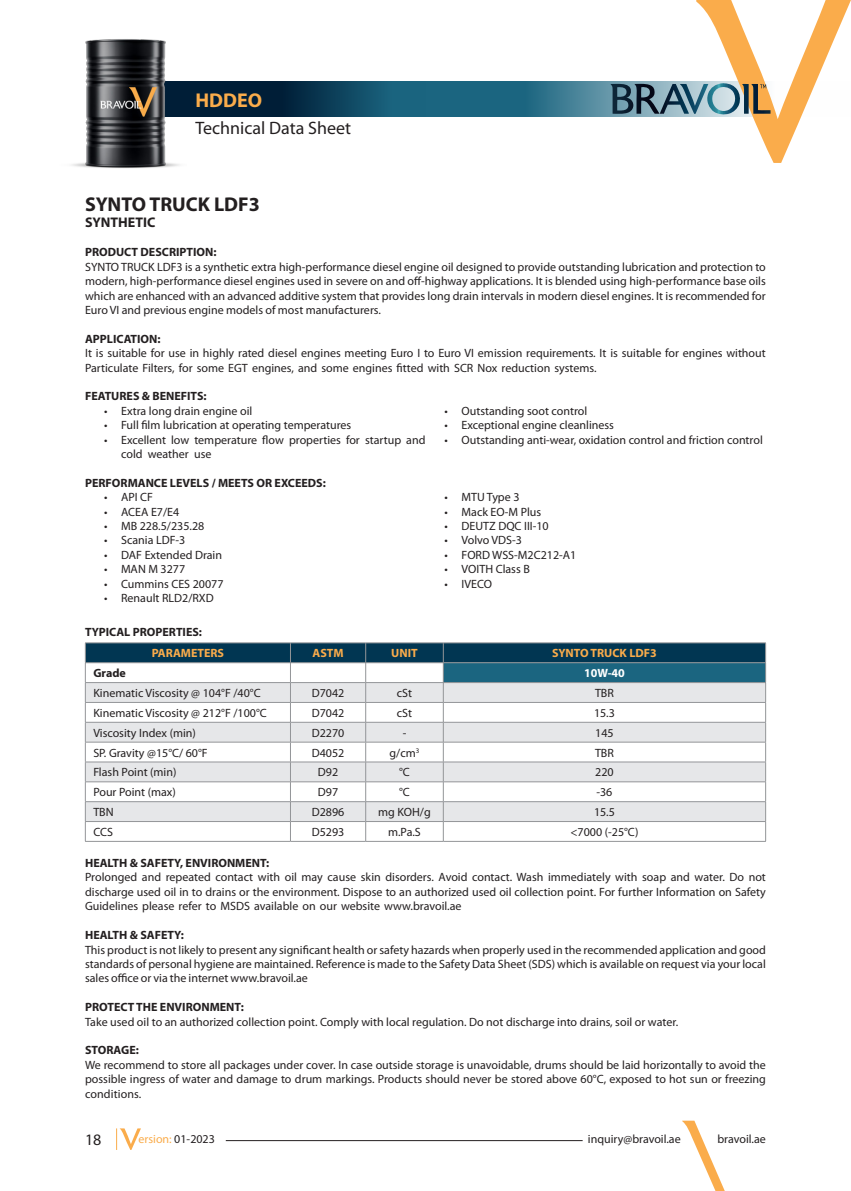
<style>
.page{position:relative;width:851px;height:1191px;background:#fff}
.page>*{position:absolute;margin:0;border:0;box-sizing:border-box;transform-origin:0 0}
.t1{font:700 20px "Myriad Pro";color:#231f20}
.t2{font:700 20px "Myriad Pro";color:#faac4b}
.t3{font:18px "Myriad Pro";color:#231f20}
.t4{font:16px "Myriad Pro";color:#231f20}
.t5{font:700 14px "Myriad Pro";color:#231f20}
.t6{font:12px/14.4px "Myriad Pro";color:#231f20;text-align:justify}
.t7{font:700 12px "Myriad Pro";color:#231f20}
.t8{font:700 12px "Myriad Pro";color:#faac4b}
.t9{font:12px "Myriad Pro";color:#faac4b}
.t10{font:700 12px "Myriad Pro";color:#fff}
.s1{color:#231f20}
</style>
<div class="page">
<hr style="left:226px;top:1140px;width:356px;height:1px;background:#231f20">
<svg style="left:425px;top:81px;width:185px;height:36px;background:#2c7089"></svg>
<svg style="left:187px;top:81px;width:238px;height:36px;background:#093751"></svg>
<img style="left:72px;top:39px;width:115px;height:129px">
<svg style="left:116px;top:1128px;width:25px;height:22px"></svg>
<svg style="left:610px;top:0;width:240px;height:163px"></svg>
<svg style="left:682px;top:1120px;width:42px;height:71px"></svg>
<hr style="left:85px;top:642px;width:205px;height:1px;background:#939598">
<hr style="left:290px;top:642px;width:75px;height:1px;background:#939598">
<hr style="left:365px;top:642px;width:78px;height:1px;background:#939598">
<hr style="left:443px;top:642px;width:322px;height:1px;background:#939598">
<svg style="left:85px;top:643px;width:681px;height:198px"></svg>
<hr style="left:85px;top:841px;width:205px;height:1px;background:#939598">
<hr style="left:290px;top:841px;width:75px;height:1px;background:#939598">
<hr style="left:365px;top:841px;width:78px;height:1px;background:#939598">
<hr style="left:443px;top:841px;width:322px;height:1px;background:#939598">
<h1 class="t2" style="left:195px;top:87px;width:68px">HDDEO</h1>
<h2 class="t3" style="left:195px;top:117px;width:157px">Technical Data Sheet</h2>
<p class="t1" style="left:85px;top:191px;width:176px">SYNTO TRUCK LDF3</p>
<p class="t5" style="left:85px;top:214px;width:72px">SYNTHETIC</p>
<p class="t7" style="left:85px;top:244px;width:133px">PRODUCT DESCRIPTION:</p>
<p class="t6" style="left:85px;top:259px;width:682px">SYNTO TRUCK LDF3 is a synthetic extra high-performance diesel engine oil designed to provide outstanding lubrication and protection to modern, high-performance diesel engines used in severe on and off-highway applications. It is blended using high-performance base oils which are enhanced with an advanced additive system that provides long drain intervals in modern diesel engines. It is recommended for Euro VI and previous engine models of most manufacturers.</p>
<p class="t7" style="left:85px;top:331px;width:77px">APPLICATION:</p>
<p class="t6" style="left:85px;top:346px;width:682px">It is suitable for use in highly rated diesel engines meeting Euro I to Euro VI emission requirements. It is suitable for engines without<br>Particulate Filters, for some EGT engines, and some engines fitted with SCR Nox reduction systems.</p>
<p class="t7" style="left:85px;top:388px;width:123px">FEATURES &amp; BENEFITS:</p>
<p class="t6" style="left:104px;top:403px;width:150px">• Extra long drain engine oil</p>
<p class="t6" style="left:104px;top:418px;width:249px">• Full film lubrication at operating temperatures</p>
<p class="t6" style="left:121px;top:432px;width:306px;text-indent:-17px">• Excellent low temperature flow properties for startup and cold weather use</p>
<p class="t6" style="left:444px;top:403px;width:144px">• Outstanding soot control</p>
<p class="t6" style="left:444px;top:418px;width:171px">• Exceptional engine cleanliness</p>
<p class="t6" style="left:444px;top:432px;width:320px">• Outstanding anti-wear, oxidation control and friction control</p>
<p class="t7" style="left:85px;top:475px;width:242px">PERFORMANCE LEVELS / MEETS OR EXCEEDS:</p>
<p class="t6" style="left:104px;top:490px;width:50px">• API CF</p>
<p class="t6" style="left:104px;top:504px;width:77px">• ACEA E7/E4</p>
<p class="t6" style="left:104px;top:518px;width:102px">• MB 228.5/235.28</p>
<p class="t6" style="left:104px;top:533px;width:83px">• Scania LDF-3</p>
<p class="t6" style="left:104px;top:547px;width:119px">• DAF Extended Drain</p>
<p class="t6" style="left:104px;top:562px;width:83px">• MAN M 3277</p>
<p class="t6" style="left:104px;top:576px;width:121px">• Cummins CES 20077</p>
<p class="t6" style="left:104px;top:590px;width:111px">• Renault RLD2/RXD</p>
<p class="t7" style="left:85px;top:624px;width:118px">TYPICAL PROPERTIES:</p>
<p class="t6" style="left:444px;top:490px;width:76px">• MTU Type 3</p>
<p class="t6" style="left:444px;top:504px;width:98px">• Mack EO-M Plus</p>
<p class="t6" style="left:444px;top:518px;width:106px">• DEUTZ DQC III-10</p>
<p class="t6" style="left:444px;top:533px;width:79px">• Volvo VDS-3</p>
<p class="t6" style="left:444px;top:547px;width:133px">• FORD WSS-M2C212-A1</p>
<p class="t6" style="left:444px;top:562px;width:87px">• VOITH Class B</p>
<p class="t6" style="left:444px;top:576px;width:49px">• IVECO</p>
<p class="t8" style="left:152px;top:645px;width:74px">PARAMETERS</p>
<p class="t8" style="left:312px;top:645px;width:33px">ASTM</p>
<p class="t8" style="left:391px;top:645px;width:28px">UNIT</p>
<p class="t8" style="left:552px;top:645px;width:106px">SYNTO TRUCK LDF3</p>
<p class="t7" style="left:93px;top:665px;width:34px">Grade</p>
<p class="t10" style="left:584px;top:665px;width:42px">10W-40</p>
<p class="t6" style="left:93px;top:685px;width:169px">Kinematic Viscosity @ 104°F /40°C</p>
<p class="t6" style="left:312px;top:685px;width:34px">D7042</p>
<p class="t6" style="left:397px;top:685px;width:17px">cSt</p>
<p class="t6" style="left:595px;top:685px;width:20px">TBR</p>
<p class="t6" style="left:93px;top:705px;width:175px">Kinematic Viscosity @ 212°F /100°C</p>
<p class="t6" style="left:312px;top:705px;width:34px">D7042</p>
<p class="t6" style="left:397px;top:705px;width:17px">cSt</p>
<p class="t6" style="left:594px;top:705px;width:22px">15.3</p>
<p class="t6" style="left:93px;top:725px;width:104px">Viscosity Index (min)</p>
<p class="t6" style="left:312px;top:725px;width:34px">D2270</p>
<p class="t6" style="left:402px;top:725px;width:5px">-</p>
<p class="t6" style="left:595px;top:725px;width:20px">145</p>
<p class="t6" style="left:93px;top:745px;width:116px">SP. Gravity @15°C/ 60°F</p>
<p class="t6" style="left:312px;top:745px;width:34px">D4052</p>
<p class="t6" style="left:389px;top:745px;width:31px">g/cm<sup>3</sup></p>
<p class="t6" style="left:595px;top:745px;width:20px">TBR</p>
<p class="t6" style="left:93px;top:765px;width:85px">Flash Point (min)</p>
<p class="t6" style="left:318px;top:765px;width:22px">D92</p>
<p class="t6" style="left:399px;top:765px;width:12px">°C</p>
<p class="t6" style="left:595px;top:765px;width:20px">220</p>
<p class="t6" style="left:93px;top:785px;width:84px">Pour Point (max)</p>
<p class="t6" style="left:318px;top:785px;width:22px">D97</p>
<p class="t6" style="left:399px;top:785px;width:12px">°C</p>
<p class="t6" style="left:596px;top:785px;width:17px">-36</p>
<p class="t6" style="left:93px;top:804px;width:22px">TBN</p>
<p class="t6" style="left:312px;top:804px;width:34px">D2896</p>
<p class="t6" style="left:378px;top:804px;width:54px">mg KOH/g</p>
<p class="t6" style="left:594px;top:804px;width:22px">15.5</p>
<p class="t6" style="left:93px;top:824px;width:21px">CCS</p>
<p class="t6" style="left:312px;top:824px;width:34px">D5293</p>
<p class="t6" style="left:388px;top:824px;width:34px">m.Pa.S</p>
<p class="t6" style="left:570px;top:824px;width:70px">&lt;7000 (-25°C)</p>
<p class="t7" style="left:85px;top:855px;width:186px">HEALTH &amp; SAFETY, ENVIRONMENT:</p>
<p class="t6" style="left:85px;top:870px;width:682px">Prolonged and repeated contact with oil may cause skin disorders. Avoid contact. Wash immediately with soap and water. Do not discharge used oil in to drains or the environment. Dispose to an authorized used oil collection point. For further Information on Safety Guidelines please refer to MSDS available on our website www.bravoil.ae</p>
<p class="t7" style="left:85px;top:927px;width:100px">HEALTH &amp; SAFETY:</p>
<p class="t6" style="left:85px;top:942px;width:682px">This product is not likely to present any significant health or safety hazards when properly used in the recommended application and good standards of personal hygiene are maintained. Reference is made to the Safety Data Sheet (SDS) which is available on request via your local sales office or via the internet www.bravoil.ae</p>
<p class="t7" style="left:85px;top:999px;width:160px">PROTECT THE ENVIRONMENT:</p>
<p class="t6" style="left:85px;top:1014px;width:594px">Take used oil to an authorized collection point. Comply with local regulation. Do not discharge into drains, soil or water.</p>
<p class="t7" style="left:85px;top:1042px;width:55px">STORAGE:</p>
<p class="t6" style="left:85px;top:1057px;width:682px">We recommend to store all packages under cover. In case outside storage is unavoidable, drums should be laid horizontally to avoid the possible ingress of water and damage to drum markings. Products should never be stored above 60°C, exposed to hot sun or freezing conditions.</p>
<h3 class="t4" style="left:85px;top:1130px;width:18px">18</h3>
<p class="t9" style="left:138px;top:1131px;width:78px">ersion: <span class="s1">01-2023</span></p>
<p class="t6" style="left:588px;top:1131px;width:94px">inquiry@bravoil.ae</p>
<p class="t6" style="left:717px;top:1131px;width:50px">bravoil.ae</p>
</div>
